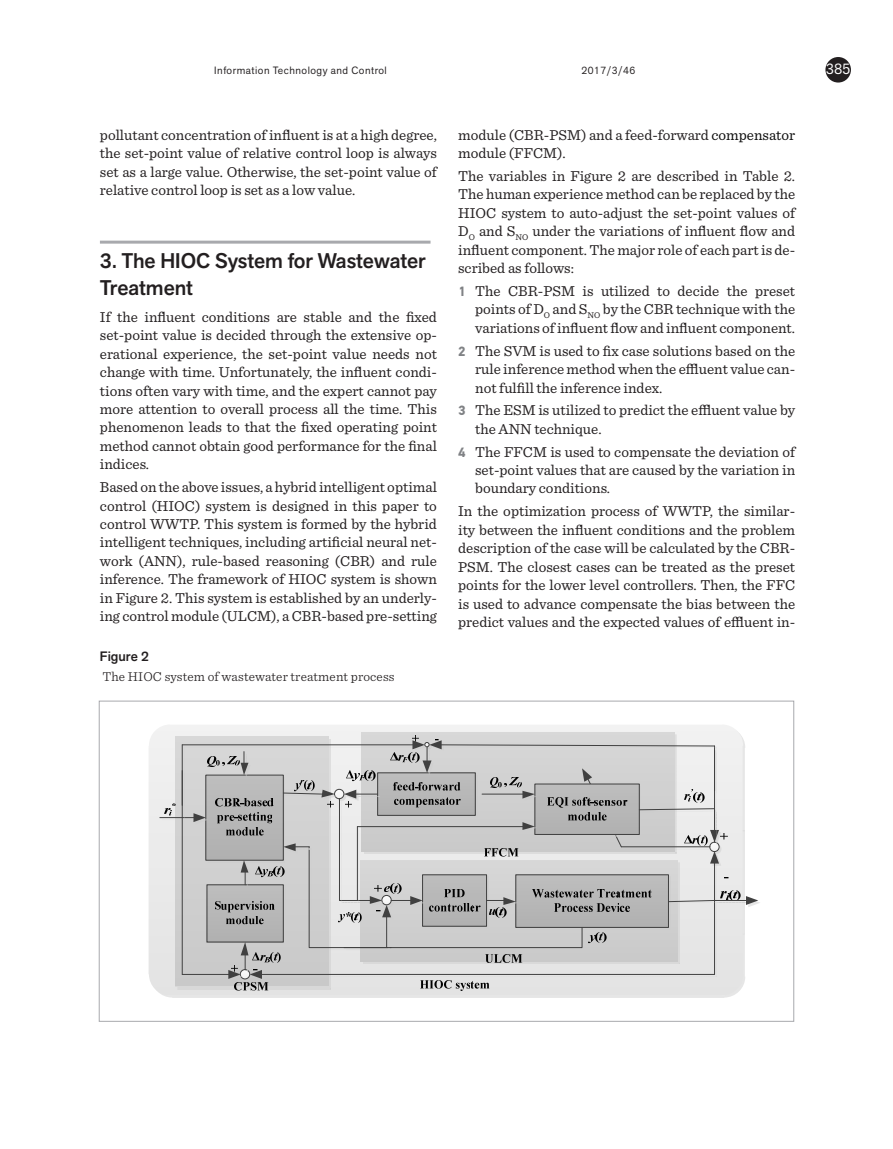
<style>
.page{position:relative;width:893px;height:1149px;background:#fff}
.page>*{position:absolute;margin:0;border:0;box-sizing:border-box;transform-origin:0 0}
.skyrelis{font:500 21px/27px "Akzid Grtsk Next";color:#231f20}
.pagrindinis{font:15px/18.5px "Sentinel";color:#231f20;text-align:justify}
.t1{font:15px "Akzid Grtsk Next";color:#fff}
.Pav_pavadin{font:300 13.5px "Sentinel";letter-spacing:.01em;color:#231f20}
.Pav_nr{font:500 13.5px "Akzid Grtsk Next";color:#231f20}
.t2{font:10.5px "Akzid Grtsk Next";letter-spacing:.05em;color:#231f20}
.s1{color:#0d0d0d}
.s2{font-family:"PF Din Text Pro";font-weight:700;font-size:13.5px;color:#808285}
</style>
<div class="page">
<div style="left:825px;top:57px;width:26px;height:25px;background:#231f20;border-radius:50%"></div>
<hr style="left:100px;top:240px;width:330px;height:3px;background:#a8a9ad">
<svg style="left:149px;top:725px;width:594px;height:270px;fill:#e5e5e5"></svg>
<div style="left:175px;top:736px;width:153px;height:250px;background:#d0d0d0"></div>
<div style="left:362px;top:732px;width:312px;height:118px;background:#d7d7d7"></div>
<div style="left:361px;top:859px;width:316px;height:101px;background:#cacaca"></div>
<img style="left:717px;top:950px;width:1px;height:26px">
<hr style="left:714px;top:900px;width:1px;height:74px;background:#404040">
<img style="left:328px;top:976px;width:389px;height:1px">
<hr style="left:261px;top:973px;width:453px;height:1px;background:#404040">
<hr style="left:182px;top:744px;width:232px;height:1px;background:#404040">
<img style="left:589px;top:960px;width:6px;height:23px">
<img style="left:596px;top:960px;width:3px;height:36px">
<img style="left:599px;top:960px;width:4px;height:16px">
<img style="left:603px;top:960px;width:3px;height:36px">
<img style="left:730px;top:950px;width:3px;height:4px">
<img style="left:737px;top:950px;width:3px;height:4px">
<img style="left:165px;top:808px;width:5px;height:34px">
<img style="left:170px;top:810px;width:2px;height:32px">
<img style="left:173px;top:803px;width:3px;height:16px">
<img style="left:264px;top:957px;width:6px;height:30px">
<img style="left:270px;top:952px;width:4px;height:46px">
<img style="left:274px;top:953px;width:3px;height:43px">
<img style="left:277px;top:952px;width:4px;height:46px">
<img style="left:231px;top:983px;width:4px;height:15px">
<img style="left:412px;top:735px;width:7px;height:4px">
<img style="left:209px;top:941px;width:74px;height:2px">
<div style="left:207px;top:884px;width:76px;height:57px;background:#b8b8b8"></div>
<div style="left:207px;top:884px;width:76px;height:57px;border:1px solid #404040"></div>
<img style="left:215px;top:901px;width:6px;height:42px">
<img style="left:222px;top:901px;width:51px;height:12px">
<img style="left:226px;top:916px;width:38px;height:24px">
<div style="left:206px;top:774px;width:77px;height:85px;background:#bfbfbf"></div>
<img style="left:216px;top:798px;width:25px;height:50px">
<img style="left:245px;top:798px;width:29px;height:49px">
<img style="left:217px;top:815px;width:18px;height:46px">
<svg style="left:235px;top:817px;width:3px;height:7px"></svg>
<img style="left:239px;top:812px;width:33px;height:33px">
<img style="left:226px;top:827px;width:37px;height:25px">
<img style="left:162px;top:819px;width:20px;height:1px">
<hr style="left:160px;top:817px;width:35px;height:1px;background:#404040">
<svg style="left:193px;top:813px;width:14px;height:11px"></svg>
<hr style="left:182px;top:744px;width:1px;height:61px;background:#404040">
<hr style="left:182px;top:770px;width:1px;height:204px;background:#404040">
<svg style="left:241px;top:859px;width:10px;height:27px"></svg>
<svg style="left:241px;top:751px;width:10px;height:25px"></svg>
<img style="left:208px;top:756px;width:9px;height:64px">
<img style="left:216px;top:760px;width:4px;height:32px">
<img style="left:227px;top:756px;width:9px;height:48px">
<img style="left:235px;top:760px;width:4px;height:32px">
<svg style="left:283px;top:739px;width:477px;height:211px"></svg>
<hr style="left:339px;top:798px;width:1px;height:54px;background:#404040">
<img style="left:294px;top:783px;width:6px;height:49px">
<img style="left:301px;top:779px;width:3px;height:22px">
<img style="left:304px;top:780px;width:4px;height:65px">
<img style="left:308px;top:781px;width:3px;height:44px">
<img style="left:311px;top:780px;width:4px;height:65px">
<img style="left:338px;top:914px;width:6px;height:49px">
<img style="left:346px;top:911px;width:5px;height:28px">
<img style="left:351px;top:911px;width:4px;height:65px">
<img style="left:355px;top:913px;width:3px;height:43px">
<img style="left:358px;top:911px;width:4px;height:65px">
<hr style="left:182px;top:973px;width:47px;height:1px;background:#404040">
<svg style="left:228px;top:941px;width:36px;height:39px"></svg>
<img style="left:420px;top:979px;width:69px;height:19px">
<img style="left:235px;top:981px;width:34px;height:17px">
<img style="left:484px;top:848px;width:35px;height:25px">
<img style="left:486px;top:954px;width:36px;height:25px">
<img style="left:255px;top:866px;width:6px;height:47px">
<img style="left:261px;top:869px;width:7px;height:48px">
<img style="left:268px;top:871px;width:5px;height:31px">
<img style="left:273px;top:866px;width:4px;height:64px">
<img style="left:277px;top:867px;width:3px;height:19px">
<img style="left:280px;top:866px;width:4px;height:64px">
<p class="t2" style="left:214px;top:63px;width:174px">Information Technology and Control</p>
<p class="t2" style="left:581px;top:63px;width:55px">2017/3/46</p>
<p class="t1" style="left:826px;top:59px;width:26px">385</p>
<p class="pagrindinis" style="left:100px;top:125px;width:338px">pollutant concentration of influent is at a high degree, the set-point value of relative control loop is always set as a large value. Otherwise, the set-point value of relative control loop is set as a low value.</p>
<p class="skyrelis" style="left:100px;top:247px;width:327px">3. The HIOC System for Wastewater<br>Treatment</p>
<p class="pagrindinis" style="left:100px;top:306px;width:339px">If the influent conditions are stable and the fixed set-point value is decided through the extensive op&shy;erational experience, the set-point value needs not change with time. Unfortunately, the influent condi&shy;tions often vary with time, and the expert cannot pay more attention to overall process all the time. This phenomenon leads to that the fixed operating point method cannot obtain good performance for the final indices.</p>
<p class="pagrindinis" style="left:100px;top:477px;width:338px">Based on the above issues, a hybrid intelligent optimal control (HIOC) system is designed in this paper to control WWTP. This system is formed by the hybrid intelligent techniques, including artificial neural net&shy;work (ANN), rule-based reasoning (CBR) and rule inference. The framework of HIOC system is shown in Figure 2. This system is established by an underly&shy;ing control module (ULCM), a CBR-based pre-setting</p>
<p class="Pav_nr" style="left:100px;top:646px;width:50px">Figure 2</p>
<p class="Pav_pavadin" style="left:102px;top:665px;width:294px">The HIOC system of wastewater treatment process</p>
<p class="pagrindinis" style="left:458px;top:125px;width:338px">module (CBR-PSM) and a feed-forward <span class="s1">compensator </span>module (FFCM).</p>
<p class="pagrindinis" style="left:458px;top:166px;width:339px">The variables in Figure 2 are described in Table 2.<br>The human experience method can be replaced by the HIOC system to auto-adjust the set-point values of D<sub>O</sub> and S<sub>NO</sub> under the variations of influent flow and influent component. The major role of each part is de&shy;scribed as follows:</p>
<p class="pagrindinis" style="left:475px;top:281px;width:321px;text-indent:-17px"><span class="s2">1</span> The CBR-PSM is utilized to decide the preset points of D<sub>O</sub> and S<sub>NO</sub> by the CBR technique with the variations of influent flow and influent component.</p>
<p class="pagrindinis" style="left:475px;top:340px;width:321px;text-indent:-17px"><span class="s2">2</span> The SVM is used to fix case solutions based on the rule inference method when the effluent value can&shy;not fulfill the inference index.</p>
<p class="pagrindinis" style="left:475px;top:400px;width:321px;text-indent:-17px"><span class="s2">3</span> The ESM is utilized to predict the effluent value by the ANN technique.</p>
<p class="pagrindinis" style="left:475px;top:441px;width:321px;text-indent:-17px"><span class="s2">4</span> The FFCM is used to compensate the deviation of set-point values that are caused by the variation in boundary conditions.</p>
<p class="pagrindinis" style="left:458px;top:501px;width:338px">In the optimization process of WWTP, the similar&shy;ity between the influent conditions and the problem description of the case will be calculated by the CBR-PSM. The closest cases can be treated as the preset points for the lower level controllers. Then, the FFC is used to advance compensate the bias between the predict values and the expected values of effluent in-</p>
</div>
